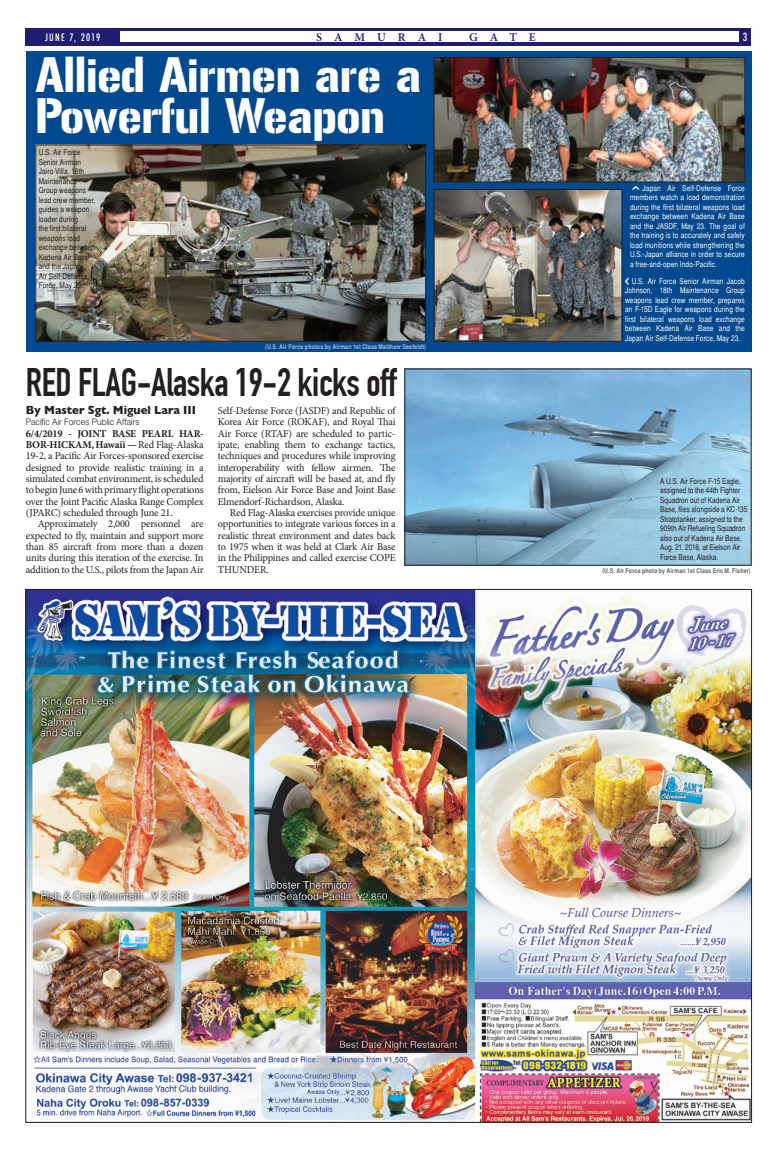
<style>
.page{position:relative;width:774px;height:1151px;background:#fff}
.page>*{position:absolute;margin:0;border:0;box-sizing:border-box;transform-origin:0 0}
.t1{font:44px/41px "Gunplay";letter-spacing:-.01em;color:#fff}
.t2{font:700 39px "DIN Condensed";letter-spacing:-.01em;color:#231f20}
.t3{font:700 12px "Gill Sans";letter-spacing:-.005em;color:#231f20;scale:.95 1}
.t4{font:600 12px "Minion Pro";letter-spacing:1em;color:#201c70}
.t5{font:500 condensed 11px "Futura";color:#fff}
.t6{font:10.5px/11.3px "Minion Pro";letter-spacing:-.015em;color:#231f20;text-align:justify}
.t7{font:500 condensed 10px "Futura";letter-spacing:.13em;color:#fff}
.t8{font:300 9px "Helvetica Neue";letter-spacing:.005em;color:#231f20;scale:.95 1}
.t9{font:condensed 8px/9.5px "Helvetica";letter-spacing:.01em;color:#fff;text-align:justify}
.t10{font:condensed 8px/9.5px "Helvetica";letter-spacing:.01em;color:#231f20}
.t11{font:8px "OCRA Std";color:#fff;scale:2 1}
.t12{font:700 condensed 6.5px "Helvetica";letter-spacing:.02em;color:#b1bbd9}
.t13{font:700 condensed 6.5px "Helvetica";letter-spacing:.02em;color:#636366}
.s1{font-weight:700}
.s2{font-family:"OCRA Std";font-stretch:normal}
</style>
<div class="page">
<img style="left:28px;top:591px;width:722px;height:530px">
<div style="left:26px;top:51px;width:726px;height:301px;background:#01498e"></div>
<div style="left:26px;top:28px;width:725px;height:17px;background:#201c70"></div>
<div style="left:120px;top:32px;width:618px;height:10px;background:#fff"></div>
<img style="left:406px;top:371px;width:343px;height:193px">
<div style="left:404px;top:369px;width:347px;height:197px;border:1px solid #231f20"></div>
<img style="left:436px;top:59px;width:307px;height:121px">
<div style="left:434px;top:57px;width:311px;height:125px;border:1px solid #231f20"></div>
<img style="left:436px;top:191px;width:184px;height:149px">
<div style="left:434px;top:189px;width:188px;height:153px;border:1px solid #231f20"></div>
<img style="left:37px;top:147px;width:387px;height:193px">
<div style="left:35px;top:145px;width:391px;height:197px;border:1px solid #231f20"></div>
<p class="t7" style="left:45px;top:31px;width:57px">JUNE 7, 2019</p>
<p class="t4" style="left:316px;top:30px;width:128px">SAMURAI</p>
<p class="t4" style="left:469px;top:30px;width:68px">GATE</p>
<p class="t5" style="left:743px;top:30px;width:6px">3</p>
<p class="t1" style="left:35px;top:55px;width:387px">Allied Airmen are a<br>Powerful Weapon</p>
<p class="t10" style="left:39px;top:148px;width:58px">U.S. Air Force<br>Senior Airman<br>Jairo Villa, 18th<br>Maintenance<br>Group weapons lead crew member, guides a weapon loader during<br>the first bilateral weapons load exchange between<br>Kadena Air Base and the Japan<br>Air Self-Defense<br>Force, May 23.</p>
<p class="t12" style="left:265px;top:343px;width:162px">(U.S. Air Force photos by Airman 1st Class Matthew Seefeldt)</p>
<p class="t2" style="left:26px;top:359px;width:372px">RED FLAG-Alaska 19-2 kicks off</p>
<p class="t3" style="left:26px;top:400px;width:181px">By Master Sgt. Miguel Lara III</p>
<p class="t8" style="left:26px;top:416px;width:121px">Pacific Air Forces Public Affairs</p>
<p class="t6" style="left:26px;top:428px;width:179px"><span class="s1">6/4/2019 - JOINT BASE PEARL HAR-BOR-HICKAM, Hawaii —</span> Red Flag-Alaska 19-2, a Pacific Air Forces-sponsored exercise designed to provide realistic training in a simulated combat environment, is scheduled to begin June 6 with primary flight operations over the Joint Pacific Alaska Range Complex (JPARC) scheduled through June 21.</p>
<p class="t6" style="left:26px;top:518px;width:179px;text-indent:12px">Approximately 2,000 personnel are expected to fly, maintain and support more than 85 aircraft from more than a dozen units during this iteration of the exercise. In addition to the U.S., pilots from the Japan Air</p>
<p class="t6" style="left:218px;top:405px;width:179px">Self-Defense Force (JASDF) and Republic of Korea Air Force (ROKAF), and Royal Thai Air Force (RTAF) are scheduled to partic&shy;ipate, enabling them to exchange tactics, techniques and procedures while improving interoperability with fellow airmen. The majority of aircraft will be based at, and fly from, Eielson Air Force Base and Joint Base Elmendorf-Richardson, Alaska.</p>
<p class="t6" style="left:218px;top:507px;width:179px;text-indent:12px">Red Flag-Alaska exercises provide unique opportunities to integrate various forces in a realistic threat environment and dates back to 1975 when it was held at Clark Air Base in the Philippines and called exercise COPE THUNDER.</p>
<p class="t9" style="left:630px;top:183px;width:116px"><span class="s2">^</span>Japan Air Self-Defense Force members watch a load demonstration during the first bilateral weapons load exchange between Kadena Air Base and the JASDF, May 23. The goal of the training is to accurately and safely load munitions while strengthening the U.S.-Japan alliance in order to secure a free-and-open Indo-Pacific.</p>
<p class="t11" style="left:622px;top:286px;width:7px;rotate:-90deg">^</p>
<p class="t9" style="left:625px;top:285px;width:121px">Johnson, 18th Maintenance Group weapons lead crew member, prepares an F-15D Eagle for weapons during the first bilateral weapons load exchange between Kadena Air Base and the Japan Air Self-Defense Force, May 23.</p>
<p class="t9" style="left:632px;top:276px;width:115px">U.S. Air Force Senior Airman Jacob</p>
<p class="t10" style="left:660px;top:476px;width:89px">A U.S. Air Force F-15 Eagle, assigned to the 44th Fighter<br>Squadron out of Kadena Air<br>Base, flies alongside a KC-135<br>Stratotanker, assigned to the<br>909th Air Refueling Squadron also out of Kadena Air Base,<br>Aug. 21, 2018, at Eielson Air<br>Force Base, Alaska.</p>
<p class="t13" style="left:602px;top:567px;width:150px">(U.S. Air Force photo by Airman 1st Class Eric M. Fisher)</p>
</div>
